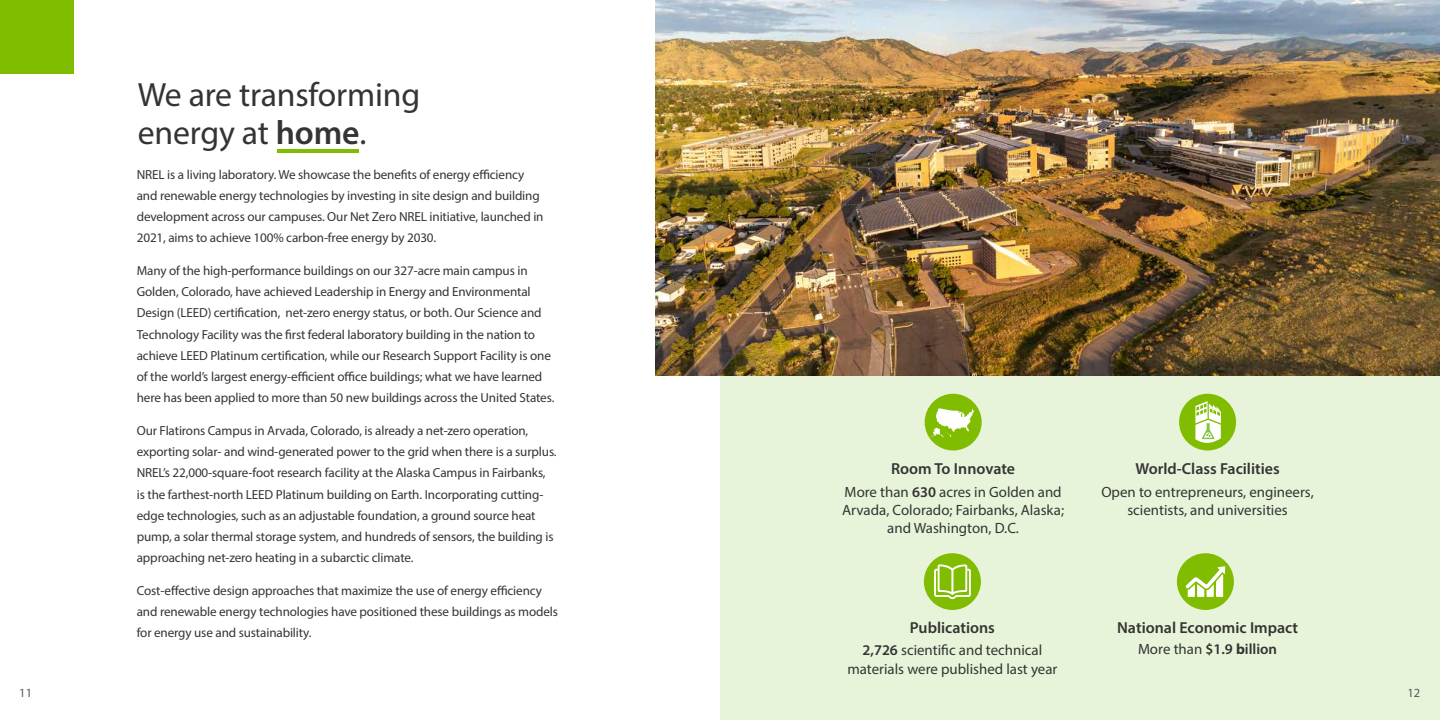
<style>
.page{position:relative;width:1440px;height:720px;background:#fff}
.page>*{position:absolute;margin:0;border:0;box-sizing:border-box;transform-origin:0 0}
.t1{font:33.75px/38.8px "Myriad Pro";letter-spacing:-.005em;color:#343433}
.t2{font:600 16px "Myriad Pro";color:#343433}
.t3{font:14.88px "Myriad Pro";color:#343433}
.t4{font:600 14.88px "Myriad Pro";color:#343433}
.t5{font:13.12px/21.2px "Myriad Pro";letter-spacing:-.01em;color:#343433}
.t6{font:12.5px "Myriad Pro";color:#58595b}
.s1{font-weight:600}
.s2{font-weight:400}
.s3{font-weight:700}
</style>
<div class="page">
<div style="left:720px;top:375px;width:720px;height:345px;background:#e7f4da"></div>
<div style="left:0;top:0;width:74px;height:74px;background:#80bc00"></div>
<hr style="left:278px;top:150px;width:81px;height:3px;background:#80bc00">
<img style="left:655px;top:0;width:785px;height:375px">
<div style="left:1179px;top:394px;width:57px;height:57px;background:#80bc00;border-radius:50%"></div>
<svg style="left:1195px;top:401px;width:26px;height:42px"></svg>
<div style="left:925px;top:394px;width:57px;height:57px;background:#80bc00;border-radius:50%"></div>
<svg style="left:930px;top:408px;width:44px;height:29px"></svg>
<div style="left:924px;top:553px;width:57px;height:57px;background:#80bc00;border-radius:50%"></div>
<svg style="left:934px;top:564px;width:37px;height:35px"></svg>
<div style="left:1177px;top:553px;width:57px;height:57px;background:#80bc00;border-radius:50%"></div>
<svg style="left:1186px;top:566px;width:39px;height:31px"></svg>
<p class="t1" style="left:138px;top:74px;width:284px">We are transforming energy at <span class="s1">home</span>.</p>
<p class="t5" style="left:137px;top:163px;width:408px">NREL is a living laboratory. We showcase the benefts of energy efciency and renewable energy technologies by investing in site design and building development across our campuses. Our Net Zero NREL initiative, launched in 2021, aims to achieve 100% carbon-free energy by 2030.</p>
<p class="t5" style="left:137px;top:260px;width:419px">Many of the high-performance buildings on our 327-acre main campus in Golden, Colorado, have achieved Leadership in Energy and Environmental Design (LEED) certifcation, net-zero energy status, or both. Our Science and Technology Facility was the frst federal laboratory building in the nation to achieve LEED Platinum certifcation, while our Research Support Facility is one of the world’s largest energy-efcient ofce buildings; what we have learned here has been applied to more than 50 new buildings across the United States.</p>
<p class="t5" style="left:137px;top:420px;width:421px">Our Flatirons Campus in Arvada, Colorado, is already a net-zero operation, exporting solar- and wind-generated power to the grid when there is a surplus.<br>NREL’s 22,000-square-foot research facility at the Alaska Campus in Fairbanks, is the farthest-north LEED Platinum building on Earth. Incorporating cutting&shy;edge technologies, such as an adjustable foundation, a ground source heat pump, a solar thermal storage system, and hundreds of sensors, the building is approaching net-zero heating in a subarctic climate.</p>
<p class="t5" style="left:137px;top:580px;width:423px">Cost-efective design approaches that maximize the use of energy efciency and renewable energy technologies have positioned these buildings as models for energy use and sustainability.</p>
<p class="t2" style="left:891px;top:459px;width:126px">Room To Innovate</p>
<p class="t2" style="left:1135px;top:458px;width:146px">World-Class Facilities</p>
<p class="t3" style="left:845px;top:483px;width:219px">More than <span class="s1">630</span> acres in Golden and</p>
<p class="t3" style="left:1101px;top:483px;width:214px">Open to entrepreneurs, engineers,</p>
<p class="t3" style="left:842px;top:501px;width:223px">Arvada, Colorado; Fairbanks, Alaska;</p>
<p class="t3" style="left:1127px;top:501px;width:162px">scientists, and universities</p>
<p class="t3" style="left:887px;top:519px;width:133px">and Washington, D.C.</p>
<p class="t2" style="left:910px;top:618px;width:87px">Publications</p>
<p class="t3" style="left:863px;top:641px;width:181px"><span class="s1">2,726</span> scientifc and technical</p>
<p class="t3" style="left:847px;top:660px;width:212px">materials were published last year</p>
<p class="t2" style="left:1117px;top:618px;width:182px">National Economic Impact</p>
<p class="t4" style="left:1138px;top:640px;width:141px"><span class="s2">More than</span> $1.9 <span class="s3">b</span>illion</p>
<p class="t6" style="left:19px;top:685px;width:14px">11</p>
<p class="t6" style="left:1407px;top:685px;width:14px">12</p>
</div>
